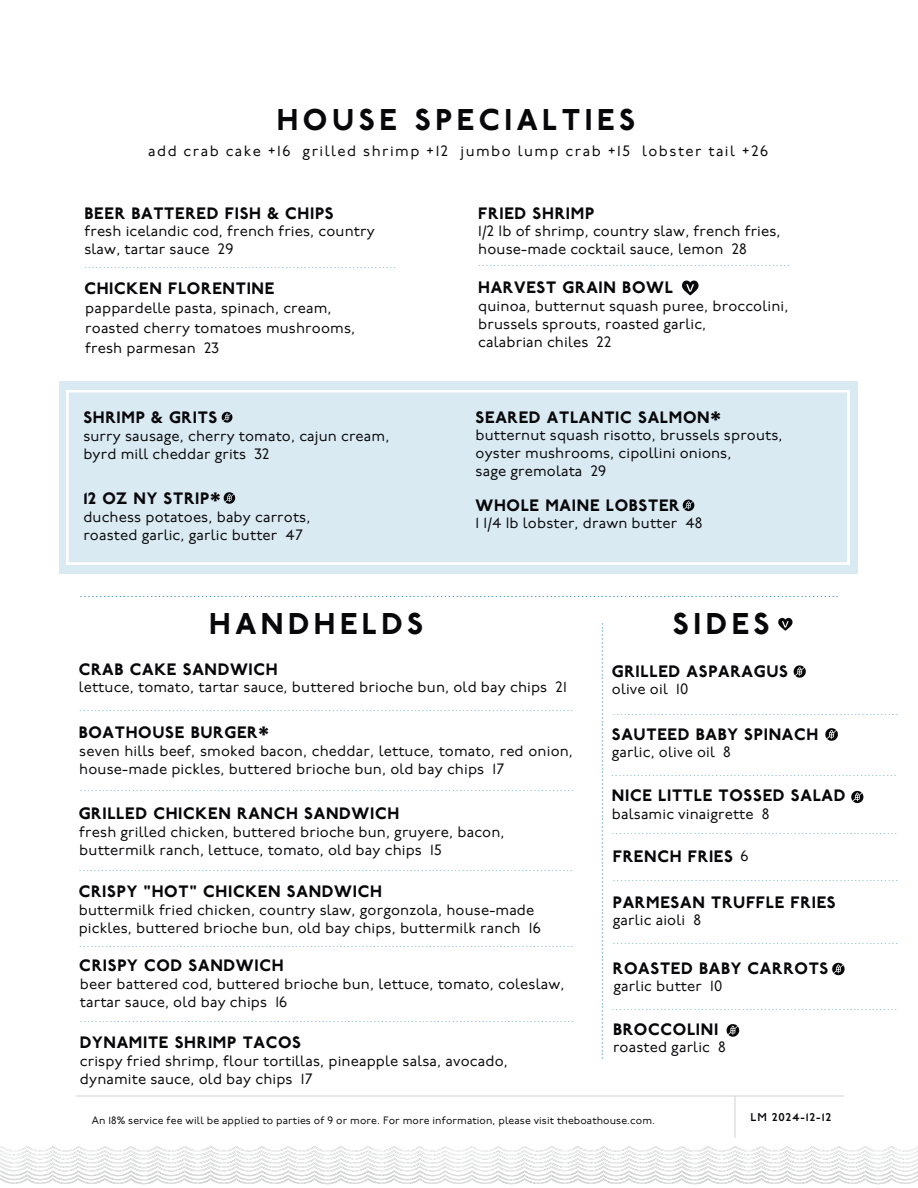
<style>
.page{position:relative;width:918px;height:1188px;background:#fff}
.page>*{position:absolute;margin:0;border:0;box-sizing:border-box;transform-origin:0 0}
.t1{font:800 30px "P22 Underground";letter-spacing:.15em;color:#08080b}
.t2{font:800 16.5px "P22 Underground";letter-spacing:.04em;color:#08080b}
.t3{font:15px/18px "P22 Underground";letter-spacing:.01em;color:#08080b}
.t4{font:15px "P22 Underground";letter-spacing:.1em;color:#08080b}
.t5{font:300 13.95px "P22 Underground";color:#0673a8}
.t6{font:600 11.25px "P22 Underground";letter-spacing:.09em;color:#08080b}
.t7{font:10.65px "P22 Underground";letter-spacing:.01em;color:#08080b}
.t8{font:300 9.75px "P22 Underground";color:#0673a8}
.s1{font-weight:400;font-size:15px}
</style>
<div class="page">
<div style="left:59px;top:381px;width:798px;height:192px;background:#d9eaf2"></div>
<div style="left:66px;top:390px;width:783px;height:175px;background:#d9eaf2"></div>
<svg style="left:683px;top:499px;width:11px;height:12px"></svg>
<svg style="left:682px;top:280px;width:17px;height:15px"></svg>
<svg style="left:222px;top:412px;width:11px;height:11px"></svg>
<svg style="left:224px;top:492px;width:11px;height:12px"></svg>
<svg style="left:778px;top:618px;width:15px;height:13px"></svg>
<img style="left:734px;top:1096px;width:1px;height:42px">
<img style="left:0;top:1146px;width:918px;height:39px">
<svg style="left:825px;top:728px;width:13px;height:13px"></svg>
<svg style="left:851px;top:791px;width:12px;height:12px"></svg>
<svg style="left:794px;top:665px;width:12px;height:13px"></svg>
<svg style="left:727px;top:1024px;width:12px;height:13px"></svg>
<svg style="left:832px;top:963px;width:13px;height:12px"></svg>
<h1 class="t1" style="left:277px;top:102px;width:360px">HOUSE SPECIALTIES</h1>
<h3 class="t4" style="left:148px;top:142px;width:621px">add crab cake +16 grilled shrimp +12 jumbo lump crab +15 lobster tail +26</h3>
<h2 class="t2" style="left:85px;top:203px;width:251px">BEER BATTERED FISH &amp; CHIPS</h2>
<h2 class="t2" style="left:478px;top:203px;width:117px">FRIED SHRIMP</h2>
<h3 class="t3" style="left:84px;top:223px;width:292px">fresh icelandic cod, french fries, country slaw, tartar sauce 29</h3>
<h3 class="t3" style="left:478px;top:222px;width:304px">1/2 Ib of shrimp, country slaw, french fries, house-made cocktail sauce, lemon 28</h3>
<p class="t8" style="left:84px;top:259px;width:313px">....................................................................................</p>
<p class="t8" style="left:478px;top:257px;width:313px">....................................................................................</p>
<h2 class="t2" style="left:84px;top:279px;width:191px">CHICKEN FLORENTINE</h2>
<h3 class="t3" style="left:85px;top:298px;width:272px;line-height:20px">pappardelle pasta, spinach, cream, roasted cherry tomatoes mushrooms, fresh parmesan 23</h3>
<h2 class="t2" style="left:478px;top:278px;width:196px">HARVEST GRAIN BOWL</h2>
<h3 class="t3" style="left:478px;top:298px;width:312px">quinoa, butternut squash puree, broccolini, brussels sprouts, roasted garlic,<br>calabrian chiles 22</h3>
<h2 class="t2" style="left:83px;top:408px;width:136px">SHRIMP &amp; GRITS</h2>
<h2 class="t2" style="left:476px;top:408px;width:247px">SEARED ATLANTIC SALMON*</h2>
<h3 class="t3" style="left:83px;top:427px;width:308px">surry sausage, cherry tomato, cajun cream, byrd mill cheddar grits 32</h3>
<h3 class="t3" style="left:476px;top:427px;width:309px">butternut squash risotto, brussels sprouts, oyster mushrooms, cipollini onions,<br>sage gremolata 29</h3>
<h2 class="t2" style="left:83px;top:489px;width:139px">12 OZ NY STRIP*</h2>
<h3 class="t3" style="left:83px;top:508px;width:229px">duchess potatoes, baby carrots, roasted garlic, garlic butter 47</h3>
<h2 class="t2" style="left:476px;top:495px;width:206px">WHOLE MAINE LOBSTER</h2>
<h3 class="t3" style="left:476px;top:514px;width:229px">1 1/4 Ib lobster, drawn butter 48</h3>
<h3 class="t5" style="left:839px;top:608px;width:761px;rotate:-180deg">..................................................................................................................................................................................................</h3>
<h1 class="t1" style="left:209px;top:606px;width:216px">HANDHELDS</h1>
<h3 class="t5" style="left:615px;top:622px;width:440px;rotate:90deg">................................................................................................................</h3>
<h2 class="t2" style="left:79px;top:659px;width:201px">CRAB CAKE SANDWICH</h2>
<h3 class="t3" style="left:79px;top:679px;width:490px">lettuce, tomato, tartar sauce, buttered brioche bun, old bay chips 21</h3>
<p class="t8" style="left:79px;top:702px;width:495px">.....................................................................................................................................</p>
<h2 class="t2" style="left:79px;top:723px;width:192px">BOATHOUSE BURGER*</h2>
<h3 class="t3" style="left:79px;top:743px;width:495px">seven hills beef, smoked bacon, cheddar, lettuce, tomato, red onion, house-made pickles, buttered brioche bun, old bay chips 17</h3>
<p class="t8" style="left:80px;top:783px;width:495px">.....................................................................................................................................</p>
<h2 class="t2" style="left:79px;top:804px;width:322px">GRILLED CHICKEN RANCH SANDWICH</h2>
<h3 class="t3" style="left:79px;top:823px;width:427px">fresh grilled chicken, buttered brioche bun, gruyere, bacon, buttermilk ranch, lettuce, tomato, old bay chips 15</h3>
<p class="t8" style="left:79px;top:862px;width:495px">.....................................................................................................................................</p>
<h2 class="t2" style="left:79px;top:882px;width:305px">CRISPY "HOT" CHICKEN SANDWICH</h2>
<h3 class="t3" style="left:79px;top:901px;width:463px">buttermilk fried chicken, country slaw, gorgonzola, house-made pickles, buttered brioche bun, old bay chips, buttermilk ranch 16</h3>
<p class="t8" style="left:79px;top:938px;width:495px">.....................................................................................................................................</p>
<h2 class="t2" style="left:79px;top:956px;width:206px">CRISPY COD SANDWICH</h2>
<h3 class="t3" style="left:80px;top:975px;width:486px">beer battered cod, buttered brioche bun, lettuce, tomato, coleslaw, tartar sauce, old bay chips 16</h3>
<p class="t8" style="left:80px;top:1013px;width:495px">.....................................................................................................................................</p>
<h2 class="t2" style="left:80px;top:1033px;width:223px">DYNAMITE SHRIMP TACOS</h2>
<h3 class="t3" style="left:80px;top:1052px;width:429px">crispy fried shrimp, flour tortillas, pineapple salsa, avocado, dynamite sauce, old bay chips 17</h3>
<h1 class="t1" style="left:673px;top:606px;width:98px">SIDES</h1>
<h2 class="t2" style="left:612px;top:662px;width:178px">GRILLED ASPARAGUS</h2>
<h3 class="t3" style="left:612px;top:681px;width:78px">olive oil 10</h3>
<p class="t8" style="left:613px;top:706px;width:287px">.............................................................................</p>
<h2 class="t2" style="left:612px;top:724px;width:208px">SAUTEED BABY SPINACH</h2>
<h3 class="t3" style="left:612px;top:743px;width:121px">garlic, olive oil 8</h3>
<p class="t8" style="left:611px;top:767px;width:287px">.............................................................................</p>
<h2 class="t2" style="left:612px;top:786px;width:235px">NICE LITTLE TOSSED SALAD</h2>
<h3 class="t3" style="left:612px;top:805px;width:159px">balsamic vinaigrette 8</h3>
<p class="t8" style="left:612px;top:825px;width:287px">.............................................................................</p>
<h2 class="t2" style="left:613px;top:847px;width:137px">FRENCH FRIES <span class="s1">6</span></h2>
<p class="t8" style="left:613px;top:872px;width:287px">.............................................................................</p>
<h3 class="t3" style="left:613px;top:912px;width:90px">garlic aioli 8</h3>
<h2 class="t2" style="left:613px;top:893px;width:224px">PARMESAN TRUFFLE FRIES</h2>
<p class="t8" style="left:613px;top:935px;width:287px">.............................................................................</p>
<h2 class="t2" style="left:613px;top:959px;width:217px">ROASTED BABY CARROTS</h2>
<h3 class="t3" style="left:613px;top:978px;width:110px">garlic butter 10</h3>
<p class="t8" style="left:612px;top:1001px;width:287px">.............................................................................</p>
<h2 class="t2" style="left:613px;top:1020px;width:107px">BROCCOLINI</h2>
<h3 class="t3" style="left:613px;top:1039px;width:114px">roasted garlic 8</h3>
<p class="t7" style="left:92px;top:1115px;width:565px">An 18% service fee will be applied to parties of 9 or more. For more information, please visit theboathouse.com.</p>
<p class="t6" style="left:751px;top:1111px;width:82px">LM 2024-12-12</p>
</div>
